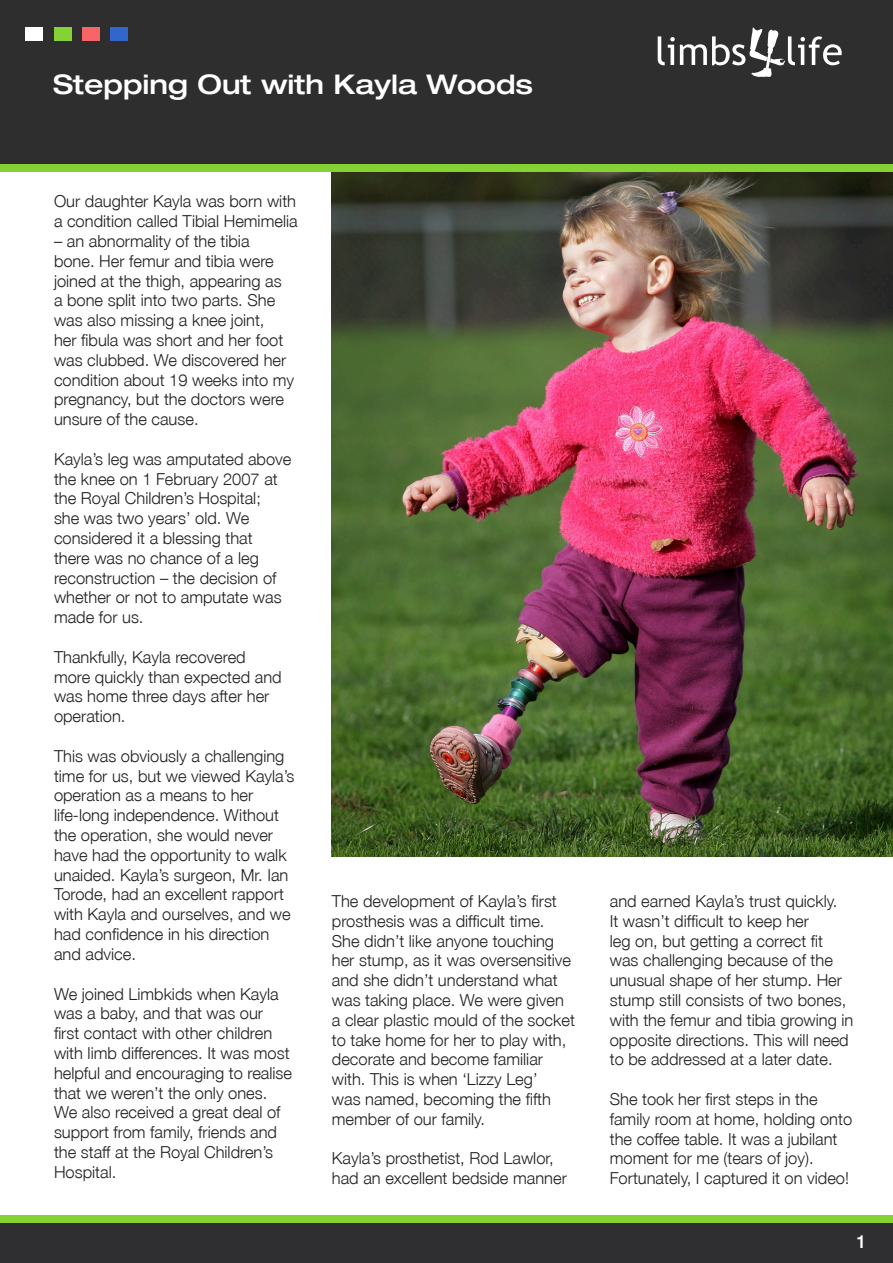
<style>
.page{position:relative;width:893px;height:1263px;background:#fff}
.page>*{position:absolute;margin:0;border:0;box-sizing:border-box;transform-origin:0 0}
.t1{font:500 expanded 27px "Helvetica Neue LT Pro";color:#fff}
.t2{font:500 18px "Helvetica Neue LT Pro";color:#fff}
.t3{font:300 16.5px/19.8px "Helvetica Neue LT Pro";color:#231f20}
</style>
<div class="page">
<div style="left:0;top:0;width:893px;height:164px;background:#2e2e2e"></div>
<img style="left:332px;top:172px;width:561px;height:685px">
<div style="left:0;top:1222px;width:893px;height:41px;background:#2f2f31"></div>
<div style="left:82px;top:27px;width:17px;height:13px;background:#f96466"></div>
<div style="left:0;top:1215px;width:893px;height:7px;background:#85d234"></div>
<div style="left:0;top:164px;width:893px;height:8px;background:#85d234"></div>
<div style="left:111px;top:27px;width:17px;height:13px;background:#3266cb"></div>
<div style="left:54px;top:27px;width:17px;height:13px;background:#85d234"></div>
<div style="left:26px;top:27px;width:17px;height:13px;background:#fff"></div>
<svg style="left:658px;top:27px;width:184px;height:50px"></svg>
<p class="t1" style="left:53px;top:67px;width:481px">Stepping Out with Kayla Woods</p>
<p class="t3" style="left:54px;top:191px;width:245px">Our daughter Kayla was born with a condition called Tibial Hemimelia</p>
<p class="t3" style="left:54px;top:231px;width:242px">– an abnormality of the tibia bone. Her femur and tibia were joined at the thigh, appearing as a bone split into two parts. She was also missing a knee joint,<br>her fibula was short and her foot was clubbed. We discovered her condition about 19 weeks into my pregnancy, but the doctors were unsure of the cause.</p>
<p class="t3" style="left:54px;top:449px;width:239px">Kayla’s leg was amputated above the knee on 1 February 2007 at the Royal Children’s Hospital;<br>she was two years’ old. We considered it a blessing that there was no chance of a leg reconstruction – the decision of whether or not to amputate was made for us.</p>
<p class="t3" style="left:54px;top:647px;width:229px">Thankfully, Kayla recovered more quickly than expected and was home three days after her operation.</p>
<p class="t3" style="left:54px;top:746px;width:242px">This was obviously a challenging time for us, but we viewed Kayla’s operation as a means to her life-long independence. Without the operation, she would never have had the opportunity to walk unaided. Kayla’s surgeon, Mr. Ian<br>Torode, had an excellent rapport with Kayla and ourselves, and we had confidence in his direction and advice.</p>
<p class="t3" style="left:54px;top:983px;width:240px">We joined Limbkids when Kayla was a baby, and that was our first contact with other children with limb differences. It was most helpful and encouraging to realise that we weren’t the only ones.<br>We also received a great deal of support from family, friends and the staff at the Royal Children’s<br>Hospital.</p>
<p class="t3" style="left:332px;top:891px;width:244px">The development of Kayla’s first prosthesis was a difficult time.<br>She didn’t like anyone touching her stump, as it was oversensitive and she didn’t understand what was taking place. We were given a clear plastic mould of the socket to take home for her to play with, decorate and become familiar with. This is when ‘Lizzy Leg’<br>was named, becoming the fifth member of our family.</p>
<p class="t3" style="left:332px;top:1148px;width:237px">Kayla’s prosthetist, Rod Lawlor, had an excellent bedside manner</p>
<p class="t3" style="left:610px;top:891px;width:245px">and earned Kayla’s trust quickly.<br>It wasn’t difficult to keep her<br>leg on, but getting a correct fit was challenging because of the unusual shape of her stump. Her stump still consists of two bones, with the femur and tibia growing in opposite directions. This will need to be addressed at a later date.</p>
<p class="t3" style="left:610px;top:1089px;width:244px">She took her first steps in the family room at home, holding onto the coffee table. It was a jubilant moment for me (tears of joy).<br>Fortunately, I captured it on video!</p>
<p class="t2" style="left:857px;top:1231px;width:12px">1</p>
</div>
